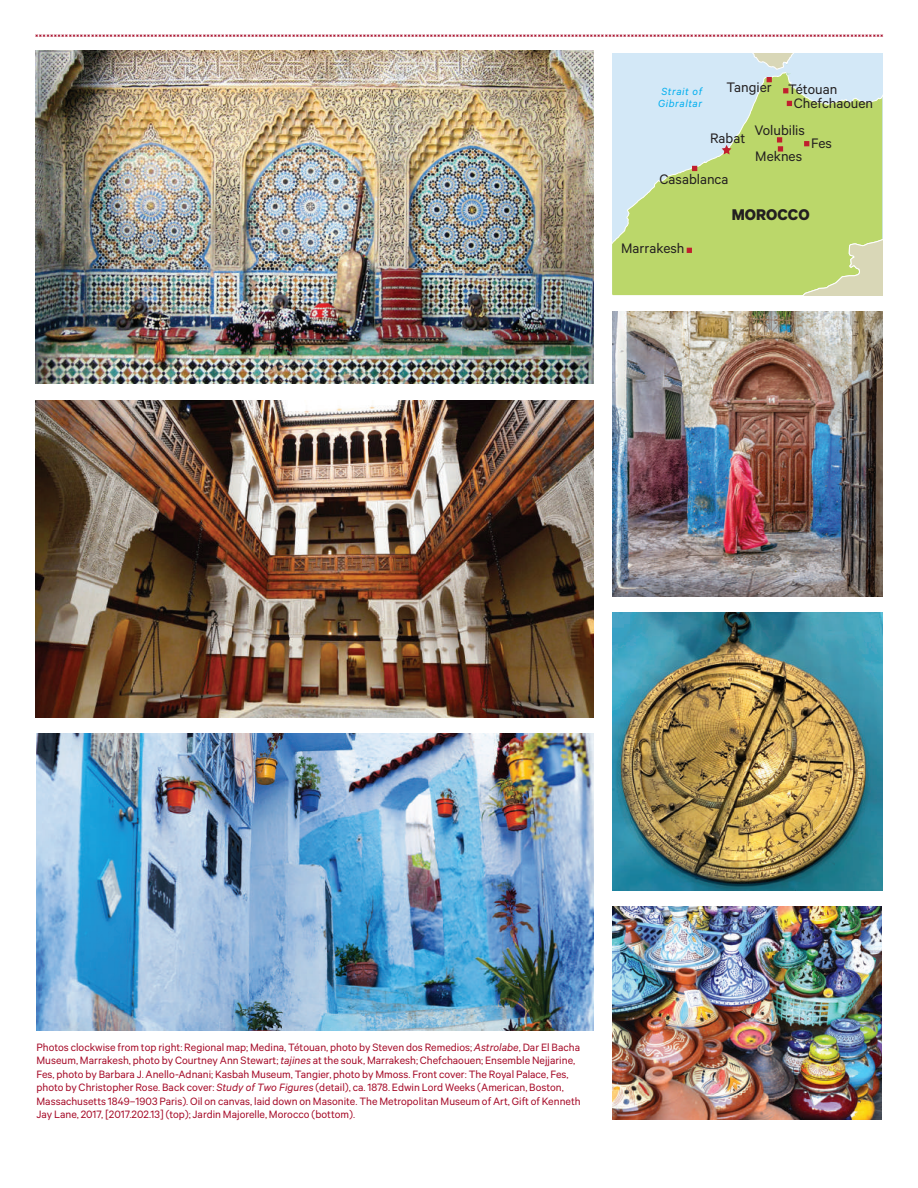
<style>
.page{position:relative;width:918px;height:1188px;background:#fff}
.page>*{position:absolute;margin:0;border:0;box-sizing:border-box;transform-origin:0 0}
.t1{font:700 17.4px "The Met Sans";color:#231f20}
.t2{font:15.6px/14px "The Met Sans";color:#231f20}
.t3{font:12px/13.5px "The Met Sans";color:#a60b28}
.t4{font:italic 11.7px/11.7px "The Met Sans";letter-spacing:.05em;color:#00aeef}
.s1{font-style:italic}
</style>
<div class="page">
<img style="left:612px;top:613px;width:270px;height:277px">
<img style="left:612px;top:906px;width:270px;height:214px">
<img style="left:612px;top:312px;width:270px;height:285px">
<img style="left:36px;top:400px;width:558px;height:317px">
<img style="left:36px;top:50px;width:558px;height:334px">
<img style="left:37px;top:734px;width:557px;height:297px">
<div style="left:612px;top:54px;width:270px;height:241px;background:#d3e8f7"></div>
<svg style="left:612px;top:82px;width:270px;height:213px"></svg>
<svg style="left:652px;top:215px;width:230px;height:80px;background:#bed773"></svg>
<svg style="left:722px;top:145px;width:9px;height:10px"></svg>
<svg style="left:753px;top:54px;width:40px;height:28px"></svg>
<svg style="left:777px;top:137px;width:6px;height:15px"></svg>
<svg style="left:692px;top:166px;width:5px;height:5px"></svg>
<svg style="left:804px;top:141px;width:5px;height:5px"></svg>
<svg style="left:783px;top:88px;width:5px;height:5px"></svg>
<svg style="left:787px;top:101px;width:5px;height:5px"></svg>
<p class="t4" style="left:658px;top:86px;width:46px">Strait of<br>Gibraltar</p>
<h2 class="t2" style="left:727px;top:80px;width:47px">Tangier</h2>
<h2 class="t2" style="left:794px;top:82px;width:81px;text-indent:-6px">Tétouan<br>Chefchaouen</h2>
<h2 class="t2" style="left:710px;top:131px;width:37px">Rabat</h2>
<h2 class="t2" style="left:660px;top:172px;width:71px">Casablanca</h2>
<h2 class="t2" style="left:754px;top:122px;width:52px">Volubilis</h2>
<h2 class="t2" style="left:755px;top:149px;width:48px">Meknes</h2>
<h2 class="t2" style="left:811px;top:136px;width:22px">Fes</h2>
<h2 class="t2" style="left:621px;top:241px;width:65px">Marrakesh</h2>
<h1 class="t1" style="left:732px;top:204px;width:79px">MOROCCO</h1>
<p class="t3" style="left:36px;top:1040px;width:546px">Photos clockwise from top right: Regional map; Medina, Tétouan, photo by Steven dos Remedios; <span class="s1">Astrolabe</span>, Dar El Bacha Museum, Marrakesh, photo by Courtney Ann Stewart; <span class="s1">tajines</span> at the souk, Marrakesh; Chefchaouen; Ensemble Nejjarine, Fes, photo by Barbara J. Anello-Adnani; Kasbah Museum, Tangier, photo by Mmoss. Front cover: The Royal Palace, Fes, photo by Christopher Rose. Back cover: <span class="s1">Study of Two Figures</span> (detail), ca. 1878. Edwin Lord Weeks (American, Boston, Massachusetts 1849–1903 Paris). Oil on canvas, laid down on Masonite. The Metropolitan Museum of Art, Gift of Kenneth Jay Lane, 2017, [2017.202.13] (top); Jardin Majorelle, Morocco (bottom).</p>
</div>
